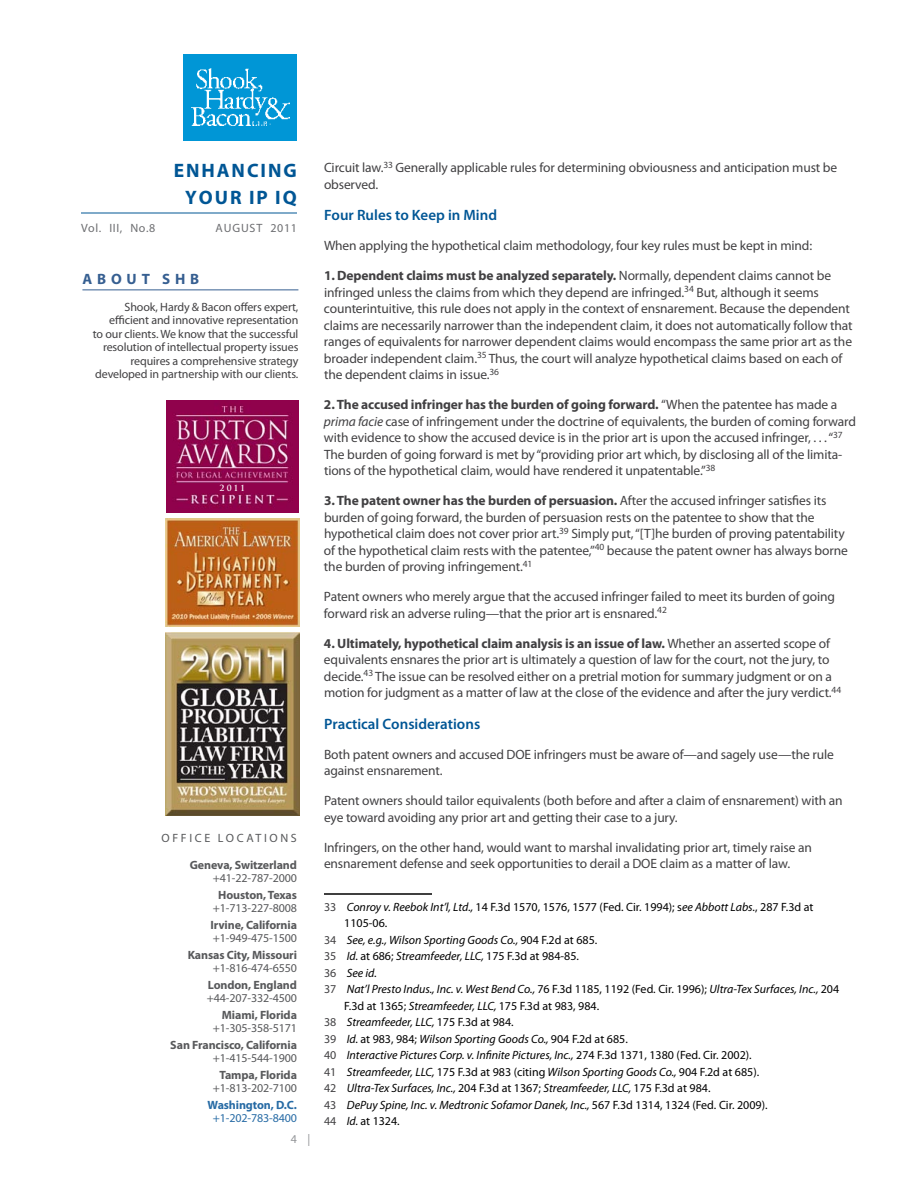
<style>
.page{position:relative;width:918px;height:1188px;background:#fff}
.page>*{position:absolute;margin:0;border:0;box-sizing:border-box;transform-origin:0 0}
.t1{font:700 19.5px/27px "Myriad Pro";color:#005695}
.t2{font:600 15px "Myriad Pro";color:#005695}
.t3{font:700 15px "Myriad Pro";color:#365f91}
.t4{font:13.5px/16.5px "Myriad Pro";letter-spacing:-.01em;color:#414042}
.t5{font:italic 12px "Myriad Pro";color:#000}
.t6{font:12px/13.5px "Myriad Pro";letter-spacing:-.01em;color:#414042;text-align:right}
.t7{font:12px "Myriad Pro";color:#000}
.t8{font:12px "Myriad Pro";letter-spacing:-.01em;color:#58595b}
.t9{font:700 12px "Myriad Pro";letter-spacing:-.01em;color:#58595b}
.t10{font:700 12px "Myriad Pro";letter-spacing:-.01em;color:#276ba5}
.t11{font:12px "Myriad Pro";letter-spacing:-.01em;color:#276ba5}
.t12{font:12px "Myriad Pro";letter-spacing:.05em;color:#6d6e71}
.t13{font:12px "Myriad Pro";letter-spacing:.07em;color:#6d6e71}
.t14{font:12px "Myriad Pro";color:#939598}
.t15{font:700 8.25px "Trajan Pro";color:#fff}
.s1{font-weight:700}
.s2{font-style:italic}
.s3{color:#414042}
.s4{font-style:normal;color:#414042}
.s5{font-style:normal}
</style>
<div class="page">
<hr style="left:81px;top:213px;width:216px;height:1px;background:#005695">
<div style="left:184px;top:54px;width:113px;height:87px;background:#0096d6"></div>
<img style="left:191px;top:69px;width:99px;height:57px">
<img style="left:165px;top:518px;width:134px;height:108px">
<img style="left:166px;top:633px;width:133px;height:182px">
<img style="left:167px;top:400px;width:132px;height:112px">
<div style="left:177px;top:483px;width:115px;height:10px;background:#90024c"></div>
<hr style="left:82px;top:290px;width:216px;height:1px;background:#365f91">
<hr style="left:324px;top:893px;width:108px;height:2px;background:#000">
<h1 class="t1" style="left:185px;top:156px;width:15px;text-indent:-11px">enhancing your</h1>
<h1 class="t1" style="left:249px;top:183px;width:38px">ip iq</h1>
<p class="t12" style="left:81px;top:221px;width:76px">Vol. III, No.8</p>
<p class="t13" style="left:216px;top:221px;width:83px">AUGUST 2011</p>
<p class="t3" style="left:83px;top:269px;width:43px">about</p>
<p class="t3" style="left:162px;top:269px;width:39px">sh b</p>
<p class="t6" style="left:93px;top:300px;width:207px">Shook, Hardy &amp; Bacon offers expert, efficient and innovative representation<br>to our clients. We know that the successful resolution of intellectual property issues requires a comprehensive strategy developed in partnership with our clients.</p>
<p class="t15" style="left:220px;top:482px;width:27px">2011</p>
<p class="t8" style="left:161px;top:830px;width:10px">office</p>
<p class="t8" style="left:218px;top:830px;width:10px">locations</p>
<p class="t9" style="left:190px;top:857px;width:109px">Geneva, Switzerland</p>
<p class="t8" style="left:213px;top:871px;width:86px">+41-22-787-2000</p>
<p class="t9" style="left:218px;top:887px;width:80px">Houston, Texas</p>
<p class="t8" style="left:213px;top:901px;width:86px">+1-713-227-8008</p>
<p class="t9" style="left:210px;top:917px;width:88px">Irvine, California</p>
<p class="t8" style="left:213px;top:931px;width:86px">+1-949-475-1500</p>
<p class="t9" style="left:188px;top:947px;width:111px">Kansas City, Missouri</p>
<p class="t8" style="left:213px;top:961px;width:86px">+1-816-474-6550</p>
<p class="t9" style="left:208px;top:977px;width:91px">London, England</p>
<p class="t8" style="left:207px;top:991px;width:92px">+44-207-332-4500</p>
<p class="t9" style="left:222px;top:1007px;width:77px">Miami, Florida</p>
<p class="t8" style="left:213px;top:1021px;width:86px">+1-305-358-5171</p>
<p class="t9" style="left:170px;top:1037px;width:128px">San Francisco, California</p>
<p class="t8" style="left:213px;top:1051px;width:86px">+1-415-544-1900</p>
<p class="t9" style="left:219px;top:1067px;width:79px">Tampa, Florida</p>
<p class="t8" style="left:213px;top:1081px;width:86px">+1-813-202-7100</p>
<p class="t10" style="left:208px;top:1097px;width:91px">Washington, D.C.</p>
<p class="t11" style="left:213px;top:1111px;width:86px">+1-202-783-8400</p>
<p class="t14" style="left:291px;top:1132px;width:21px">4 |</p>
<p class="t4" style="left:324px;top:159px;width:515px">Circuit law.<sup>33</sup> Generally applicable rules for determining obviousness and anticipation must be observed.</p>
<p class="t2" style="left:324px;top:206px;width:175px">Four Rules to Keep in Mind</p>
<p class="t4" style="left:324px;top:237px;width:490px">When applying the hypothetical claim methodology, four key rules must be kept in mind:</p>
<p class="t4" style="left:324px;top:267px;width:530px"><span class="s1">1. Dependent claims must be analyzed separately.</span> Normally, dependent claims cannot be infringed unless the claims from which they depend are infringed.<sup>34</sup> But, although it seems counterintuitive, this rule does not apply in the context of ensnarement. Because the dependent claims are necessarily narrower than the independent claim, it does not automatically follow that ranges of equivalents for narrower dependent claims would encompass the same prior art as the broader independent claim.<sup>35</sup> Thus, the court will analyze hypothetical claims based on each of the dependent claims in issue.<sup>36</sup></p>
<p class="t4" style="left:324px;top:396px;width:534px"><span class="s1">2. The accused infringer has the burden of going forward.</span> “When the patentee has made a <span class="s2">prima facie</span> case of infringement under the doctrine of equivalents, the burden of coming forward with evidence to show the accused device is in the prior art is upon the accused infringer, . . . “<sup>37<br></sup>The burden of going forward is met by “providing prior art which, by disclosing all of the limita&shy;tions of the hypothetical claim, would have rendered it unpatentable.”<sup>38</sup></p>
<p class="t4" style="left:324px;top:492px;width:525px"><span class="s1">3. The patent owner has the burden of persuasion.</span> After the accused infringer satisfies its burden of going forward, the burden of persuasion rests on the patentee to show that the hypothetical claim does not cover prior art.<sup>39</sup> Simply put, “[T]he burden of proving patentability of the hypothetical claim rests with the patentee,”<sup>40</sup> because the patent owner has always borne the burden of proving infringement.<sup>41</sup></p>
<p class="t4" style="left:324px;top:588px;width:512px">Patent owners who merely argue that the accused infringer failed to meet its burden of going forward risk an adverse ruling—that the prior art is ensnared.<sup>42</sup></p>
<p class="t4" style="left:324px;top:635px;width:519px"><span class="s1">4. Ultimately, hypothetical claim analysis is an issue of law.</span> Whether an asserted scope of equivalents ensnares the prior art is ultimately a question of law for the court, not the jury, to decide.<sup>43</sup> The issue can be resolved either on a pretrial motion for summary judgment or on a motion for judgment as a matter of law at the close of the evidence and after the jury verdict.<sup>44</sup></p>
<p class="t2" style="left:324px;top:714px;width:158px">Practical Considerations</p>
<p class="t4" style="left:324px;top:746px;width:511px">Both patent owners and accused DOE infringers must be aware of—and sagely use—the rule against ensnarement.</p>
<p class="t4" style="left:324px;top:792px;width:520px">Patent owners should tailor equivalents (both before and after a claim of ensnarement) with an eye toward avoiding any prior art and getting their case to a jury.</p>
<p class="t4" style="left:324px;top:839px;width:490px">Infringers, on the other hand, would want to marshal invalidating prior art, timely raise an ensnarement defense and seek opportunities to derail a DOE claim as a matter of law.</p>
<p class="t7" style="left:324px;top:899px;width:491px"><span class="s3">33</span> <span class="s2">Conroy v. Reebok Int’l, Ltd.,</span> 14 F.3d 1570, 1576, 1577 (Fed. Cir. 1994); s<span class="s2">ee Abbott Labs.</span>, 287 F.3d at</p>
<p class="t7" style="left:344px;top:916px;width:45px">1105-06.</p>
<p class="t5" style="left:324px;top:932px;width:275px"><span class="s4">34</span> See, e.g., Wilson Sporting Goods Co., <span class="s5">904 F.2d at 685.</span></p>
<p class="t7" style="left:324px;top:949px;width:257px"><span class="s3">35</span> <span class="s2">Id.</span> at 686; <span class="s2">Streamfeeder, LLC,</span> 175 F.3d at 984-85.</p>
<p class="t5" style="left:324px;top:965px;width:54px"><span class="s4">36</span> See id.</p>
<p class="t5" style="left:324px;top:982px;width:517px"><span class="s4">37</span> Nat’l Presto Indus., Inc. v. West Bend Co., <span class="s5">76 F.3d 1185, 1192 (Fed. Cir. 1996);</span> Ultra-Tex Surfaces, Inc., <span class="s5">204</span></p>
<p class="t7" style="left:344px;top:998px;width:256px">F.3d at 1365; <span class="s2">Streamfeeder, LLC,</span> 175 F.3d at 983, 984.</p>
<p class="t5" style="left:324px;top:1015px;width:191px"><span class="s4">38</span> Streamfeeder, LLC, <span class="s5">175 F.3d at 984.</span></p>
<p class="t5" style="left:324px;top:1031px;width:305px"><span class="s4">39</span> Id. <span class="s5">at 983, 984;</span> Wilson Sporting Goods Co., <span class="s5">904 F.2d at 685.</span></p>
<p class="t5" style="left:324px;top:1048px;width:429px"><span class="s4">40</span> Interactive Pictures Corp. v. Infinite Pictures, Inc., <span class="s5">274 F.3d 1371, 1380 (Fed. Cir. 2002).</span></p>
<p class="t5" style="left:324px;top:1064px;width:437px"><span class="s4">41</span> Streamfeeder, LLC, <span class="s5">175 F.3d at 983 (citing</span> Wilson Sporting Goods Co., <span class="s5">904 F.2d at 685).</span></p>
<p class="t5" style="left:324px;top:1081px;width:388px"><span class="s4">42</span> Ultra-Tex Surfaces, Inc., <span class="s5">204 F.3d at 1367;</span> Streamfeeder, LLC, <span class="s5">175 F.3d at 984.</span></p>
<p class="t5" style="left:324px;top:1097px;width:445px"><span class="s4">43</span> DePuy Spine, Inc. v. Medtronic Sofamor Danek, Inc., <span class="s5">567 F.3d 1314, 1324 (Fed. Cir. 2009).</span></p>
<p class="t7" style="left:324px;top:1114px;width:77px"><span class="s3">44</span> <span class="s2">Id.</span> at 1324.</p>
</div>
